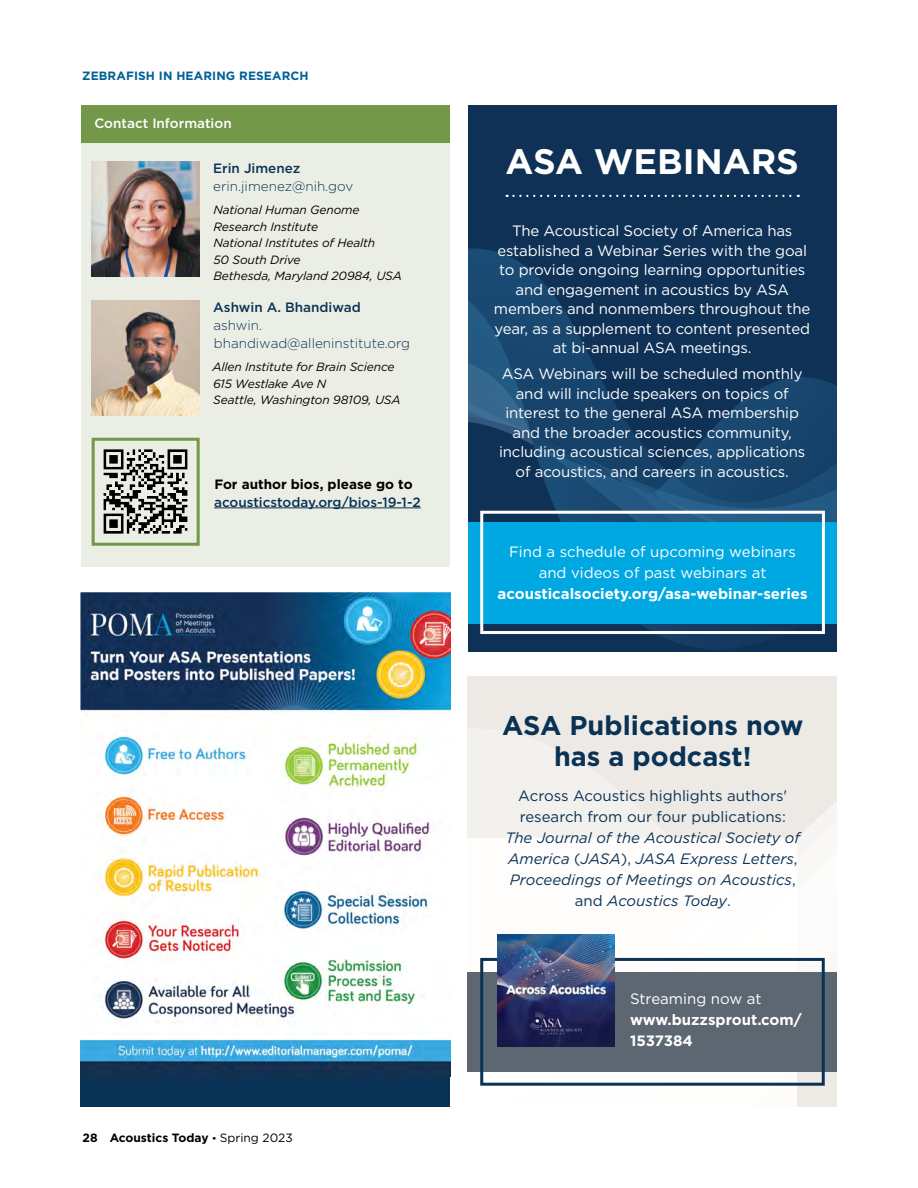
<style>
.page{position:relative;width:918px;height:1188px;background:#fff}
.page>*{position:absolute;margin:0;border:0;box-sizing:border-box;transform-origin:0 0}
.t1{font:700 35.4px "Gotham";color:#fff}
.t2{font:700 27px/31.5px "Gotham";color:#0a3255;text-align:center}
.t3{font:15px/19.5px "Gotham";letter-spacing:-.01em;color:#fff;text-align:center}
.t4{font:italic 15px/21px "Gotham";color:#0a3255;text-align:center}
.t5{font:700 15px/21px "Gotham";color:#fff}
.t6{font:15px/21px "Gotham";color:#0a3255}
.t7{font:500 13.5px "Gotham";color:#0a3255}
.t8{font:300 13.5px/18px "Gotham";color:#0a3255}
.t9{font:700 13.5px "Gotham";color:#000}
.t10{font:500 13.5px "Gotham";color:#fff}
.t11{font:italic 12px/16.5px "Gotham";letter-spacing:-.01em;color:#000}
.t12{font:700 12px "Gotham";color:#000}
.t13{font:700 12px "Gotham";letter-spacing:.01em;color:#006097}
.s1{font-weight:400;font-size:10.5px}
.s2{font-weight:400}
.s3{font-style:normal}
</style>
<div class="page">
<div style="left:81px;top:142px;width:369px;height:425px;background:#ebeee4"></div>
<img style="left:92px;top:162px;width:108px;height:115px">
<img style="left:92px;top:301px;width:108px;height:114px">
<div style="left:81px;top:106px;width:369px;height:37px;background:#739849"></div>
<hr style="left:214px;top:508px;width:207px;height:1px;background:#0a3255">
<img style="left:103px;top:449px;width:85px;height:85px">
<div style="left:468px;top:676px;width:369px;height:431px;background:#edeae5"></div>
<svg style="left:797px;top:801px;width:40px;height:171px"></svg>
<div style="left:468px;top:838px;width:329px;height:269px;background:#fefdfc"></div>
<div style="left:468px;top:972px;width:369px;height:100px;background:#5d6771"></div>
<div style="left:480px;top:958px;width:345px;height:128px;border:3px solid #0a3255"></div>
<img style="left:498px;top:934px;width:117px;height:113px">
<div style="left:468px;top:105px;width:368px;height:546px;background:#133155"></div>
<svg style="left:534px;top:623px;width:302px;height:26px"></svg>
<svg style="left:468px;top:248px;width:368px;height:274px"></svg>
<svg style="left:507px;top:195px;width:292px;height:2px"></svg>
<div style="left:468px;top:522px;width:368px;height:101px;background:#00a8e1"></div>
<div style="left:480px;top:511px;width:345px;height:123px;border:3px solid #fff"></div>
<div style="left:81px;top:1049px;width:369px;height:58px;background:#0a3255"></div>
<img style="left:81px;top:592px;width:369px;height:485px">
<div style="left:92px;top:438px;width:108px;height:108px;border:3px solid #739849"></div>
<p class="t13" style="left:82px;top:68px;width:228px">ZEBRAFISH IN HEARING RESEARCH</p>
<p class="t10" style="left:94px;top:115px;width:139px">Contact Information</p>
<p class="t7" style="left:213px;top:160px;width:89px">Erin Jimenez</p>
<p class="t8" style="left:213px;top:177px;width:142px">erin.jimenez@nih.gov</p>
<p class="t11" style="left:213px;top:202px;width:190px">National Human Genome<br>Research Institute<br>National Institutes of Health<br>50 South Drive<br>Bethesda, Maryland 20984, USA</p>
<p class="t7" style="left:213px;top:298px;width:149px">Ashwin A. Bhandiwad</p>
<p class="t8" style="left:213px;top:316px;width:198px">ashwin. bhandiwad@alleninstitute.org</p>
<p class="t11" style="left:212px;top:358px;width:190px">Allen Institute for Brain Science<br>615 Westlake Ave N<br>Seattle, Washington 98109, USA</p>
<p class="t9" style="left:214px;top:475px;width:200px">For author bios, please go to</p>
<p class="t7" style="left:214px;top:493px;width:208px">acousticstoday.org/bios-19-1-2</p>
<p class="t12" style="left:83px;top:1130px;width:212px">28 Acoustics Today <span class="s1">•</span> <span class="s2">Spring 2023</span></p>
<h1 class="t1" style="left:506px;top:138px;width:295px">ASA WEBINARS</h1>
<p class="t3" style="left:494px;top:221px;width:318px">The Acoustical Society of America has established a Webinar Series with the goal to provide ongoing learning opportunities and engagement in acoustics by ASA members and nonmembers throughout the year, as a supplement to content presented at bi-annual ASA meetings.</p>
<p class="t3" style="left:499px;top:364px;width:308px">ASA Webinars will be scheduled monthly and will include speakers on topics of interest to the general ASA membership and the broader acoustics community, including acoustical sciences, applications of acoustics, and careers in acoustics.</p>
<p class="t3" style="left:509px;top:540px;width:288px;line-height:21px">Find a schedule of upcoming webinars and videos of past webinars at</p>
<p class="t5" style="left:498px;top:583px;width:312px">acousticalsociety.org/asa-webinar-series</p>
<h2 class="t2" style="left:502px;top:709px;width:303px">ASA Publications now has a podcast!</h2>
<p class="t6" style="left:518px;top:785px;width:271px">Across Acoustics highlights authors' research from our four publications:</p>
<p class="t4" style="left:505px;top:827px;width:296px">The Journal of the Acoustical Society of America <span class="s3">(</span>JASA<span class="s3">),</span> JASA Express Letters<span class="s3">, </span>Proceedings of Meetings on Acoustics<span class="s3">, and</span> Acoustics Today<span class="s3">.</span></p>
<p class="t3" style="left:630px;top:989px;width:133px">Streaming now at</p>
<p class="t5" style="left:630px;top:1010px;width:173px">www.buzzsprout.com/<br>1537384</p>
</div>
